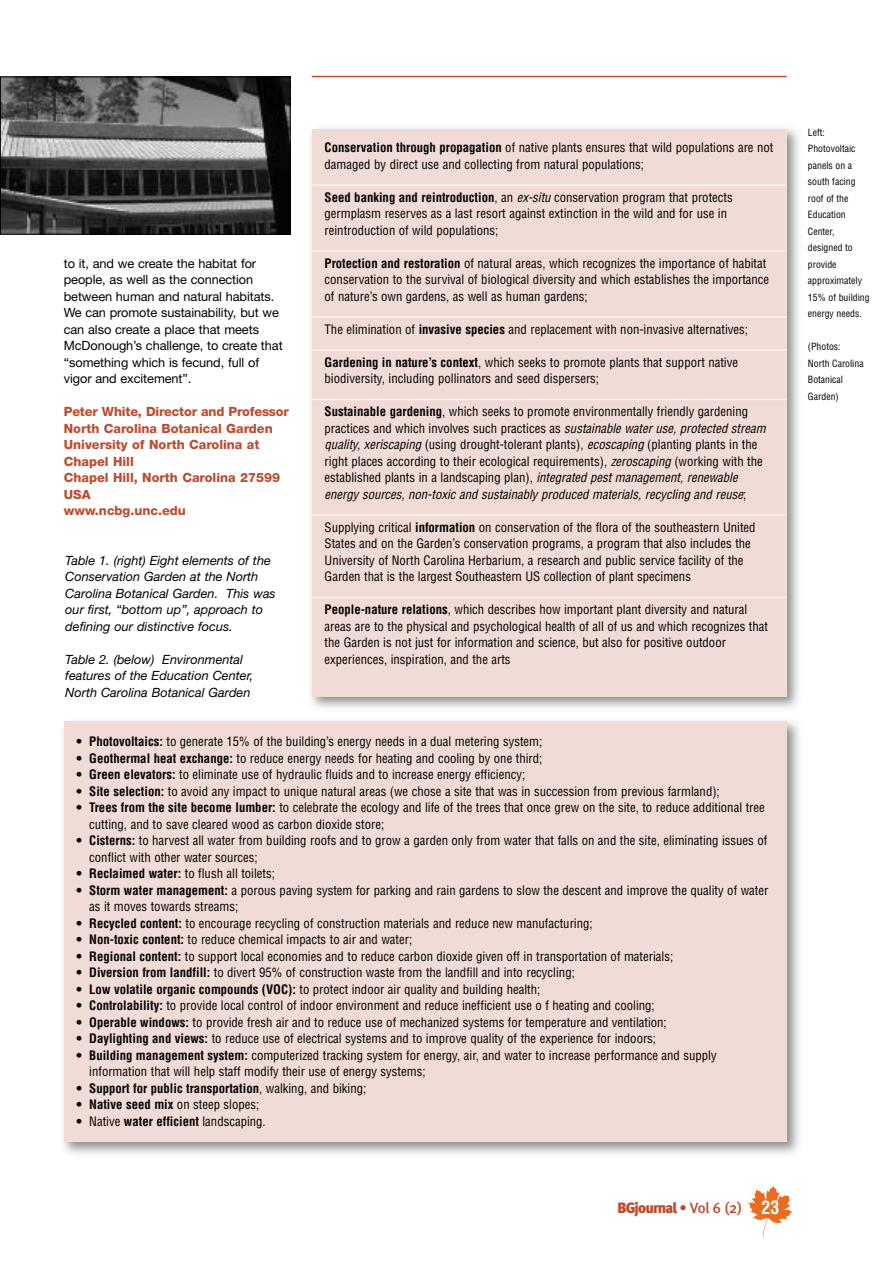
<style>
.page{position:relative;width:893px;height:1263px;background:#fff}
.page>*{position:absolute;margin:0;border:0;box-sizing:border-box;transform-origin:0 0}
.t1{font:900 15px "Meta Plus";letter-spacing:-.055em;color:#ba4d30}
.t2{font:condensed 12.75px/16.5px "Helvetica";color:#000}
.t3{font:italic 12.75px/16.5px "Helvetica Neue";color:#000}
.t4{font:12.75px/16.5px "Helvetica Neue";letter-spacing:-.005em;color:#000}
.t5{font:800 12.75px/16.5px "Helvetica Neue";color:#ba4d30}
.t6{font:700 condensed 12.75px "Helvetica";color:#000}
.t7{font:condensed 9.75px/16.5px "Helvetica";color:#000}
.s1{font-weight:700}
.s2{font-style:italic}
.s3{font-weight:400}
.s4{font-weight:500}
.s5{font-family:"Helvetica";font-weight:700;font-stretch:condensed;font-size:18px;color:#fff}
</style>
<div class="page">
<svg style="left:747px;top:1185px;width:46px;height:52px"></svg>
<hr style="left:312px;top:76px;width:475px;height:1px;background:#ba4d30">
<img style="left:63px;top:721px;width:736px;height:433px">
<div style="left:64px;top:722px;width:723px;height:420px;background:#f1dbd6"></div>
<img style="left:311px;top:128px;width:488px;height:580px">
<div style="left:312px;top:129px;width:475px;height:568px;background:#f1dbd6"></div>
<hr style="left:312px;top:185px;width:475px;height:1px;background:#fff">
<hr style="left:312px;top:251px;width:475px;height:1px;background:#fff">
<hr style="left:312px;top:317px;width:475px;height:1px;background:#fff">
<hr style="left:312px;top:350px;width:475px;height:1px;background:#fff">
<hr style="left:312px;top:399px;width:475px;height:1px;background:#fff">
<hr style="left:312px;top:515px;width:475px;height:1px;background:#fff">
<hr style="left:312px;top:597px;width:475px;height:1px;background:#fff">
<img style="left:2px;top:79px;width:287px;height:154px">
<div style="left:0;top:77px;width:291px;height:158px;border:1px solid #000"></div>
<p class="t4" style="left:64px;top:256px;width:220px">to it, and we create the habitat for people, as well as the connection between human and natural habitats.<br>We can promote sustainability, but we can also create a place that meets McDonough’s challenge, to create that “something which is fecund, full of vigor and excitement”.</p>
<p class="t5" style="left:64px;top:404px;width:227px">Peter White, Director and Professor<br>North Carolina Botanical Garden<br>University of North Carolina at<br>Chapel Hill<br>Chapel Hill, North Carolina 27599<br>USA<br>www.ncbg.unc.edu</p>
<p class="t3" style="left:65px;top:553px;width:212px">Table 1. (right) Eight elements of the Conservation Garden at the North Carolina Botanical Garden. This was our first, “bottom up”, approach to defining our distinctive focus.</p>
<p class="t3" style="left:65px;top:652px;width:190px">Table 2. (below) Environmental features of the Education Center,<br>North Carolina Botanical Garden</p>
<p class="t2" style="left:325px;top:139px;width:450px"><span class="s1">Conservation through propagation</span> of native plants ensures that wild populations are not damaged by direct use and collecting from natural populations;</p>
<p class="t2" style="left:325px;top:189px;width:410px"><span class="s1">Seed banking and reintroduction</span>, an <span class="s2">ex-situ</span> conservation program that protects germplasm reserves as a last resort against extinction in the wild and for use in reintroduction of wild populations;</p>
<p class="t2" style="left:325px;top:255px;width:446px"><span class="s1">Protection and restoration</span> of natural areas, which recognizes the importance of habitat conservation to the survival of biological diversity and which establishes the importance of nature’s own gardens, as well as human gardens;</p>
<p class="t2" style="left:325px;top:321px;width:425px">The elimination of <span class="s1">invasive species</span> and replacement with non-invasive alternatives;</p>
<p class="t2" style="left:325px;top:354px;width:415px"><span class="s1">Gardening in nature’s context</span>, which seeks to promote plants that support native biodiversity, including pollinators and seed dispersers;</p>
<p class="t2" style="left:325px;top:403px;width:442px"><span class="s1">Sustainable gardening</span>, which seeks to promote environmentally friendly gardening practices and which involves such practices as <span class="s2">sustainable water use, protected stream quality, xeriscaping</span> (using drought-tolerant plants), <span class="s2">ecoscaping</span> (planting plants in the right places according to their ecological requirements), <span class="s2">zeroscaping</span> (working with the established plants in a landscaping plan), <span class="s2">integrated pest management, renewable energy sources, non-toxic and sustainably produced materials, recycling and reuse</span>;</p>
<p class="t2" style="left:325px;top:519px;width:433px">Supplying critical <span class="s1">information</span> on conservation of the flora of the southeastern United States and on the Garden’s conservation programs, a program that also includes the University of North Carolina Herbarium, a research and public service facility of the Garden that is the largest Southeastern US collection of plant specimens</p>
<p class="t2" style="left:325px;top:601px;width:445px"><span class="s1">People-nature relations</span>, which describes how important plant diversity and natural areas are to the physical and psychological health of all of us and which recognizes that the Garden is not just for information and science, but also for positive outdoor experiences, inspiration, and the arts</p>
<p class="t2" style="left:77px;top:733px;width:467px"><span class="s1">• Photovoltaics:</span> to generate 15% of the building’s energy needs in a dual metering system;</p>
<p class="t2" style="left:77px;top:750px;width:467px"><span class="s1">• Geothermal heat exchange:</span> to reduce energy needs for heating and cooling by one third;</p>
<p class="t2" style="left:77px;top:766px;width:450px"><span class="s1">• Green elevators:</span> to eliminate use of hydraulic fluids and to increase energy efficiency;</p>
<p class="t2" style="left:77px;top:783px;width:645px"><span class="s1">• Site selection:</span> to avoid any impact to unique natural areas (we chose a site that was in succession from previous farmland);</p>
<p class="t2" style="left:89px;top:799px;width:677px;text-indent:-13px"><span class="s1">• Trees from the site become lumber:</span> to celebrate the ecology and life of the trees that once grew on the site, to reduce additional tree cutting, and to save cleared wood as carbon dioxide store;</p>
<p class="t2" style="left:89px;top:832px;width:680px;text-indent:-13px"><span class="s1">• Cisterns:</span> to harvest all water from building roofs and to grow a garden only from water that falls on and the site, eliminating issues of conflict with other water sources;</p>
<p class="t2" style="left:77px;top:865px;width:200px"><span class="s1">• Reclaimed water:</span> to flush all toilets;</p>
<p class="t2" style="left:89px;top:882px;width:680px;text-indent:-13px"><span class="s1">• Storm water management:</span> a porous paving system for parking and rain gardens to slow the descent and improve the quality of water as it moves towards streams;</p>
<p class="t2" style="left:77px;top:915px;width:518px"><span class="s1">• Recycled content:</span> to encourage recycling of construction materials and reduce new manufacturing;</p>
<p class="t2" style="left:77px;top:931px;width:337px"><span class="s1">• Non-toxic content:</span> to reduce chemical impacts to air and water;</p>
<p class="t2" style="left:77px;top:948px;width:598px"><span class="s1">• Regional content:</span> to support local economies and to reduce carbon dioxide given off in transportation of materials;</p>
<p class="t2" style="left:77px;top:964px;width:500px"><span class="s1">• Diversion from landfill:</span> to divert 95% of construction waste from the landfill and into recycling;</p>
<p class="t2" style="left:77px;top:981px;width:465px"><span class="s1">• Low volatile organic compounds (VOC):</span> to protect indoor air quality and building health;</p>
<p class="t2" style="left:77px;top:997px;width:580px"><span class="s1">• Controlability:</span> to provide local control of indoor environment and reduce inefficient use o f heating and cooling;</p>
<p class="t2" style="left:77px;top:1014px;width:592px"><span class="s1">• Operable windows:</span> to provide fresh air and to reduce use of mechanized systems for temperature and ventilation;</p>
<p class="t2" style="left:77px;top:1030px;width:581px"><span class="s1">• Daylighting and views:</span> to reduce use of electrical systems and to improve quality of the experience for indoors;</p>
<p class="t2" style="left:89px;top:1047px;width:629px;text-indent:-13px"><span class="s1">• Building management system:</span> computerized tracking system for energy, air, and water to increase performance and supply information that will help staff modify their use of energy systems;</p>
<p class="t6" style="left:77px;top:1081px;width:291px">• Support for public transportation<span class="s3">, walking, and biking;</span></p>
<p class="t6" style="left:77px;top:1097px;width:184px">• Native seed mix <span class="s3">on steep slopes;</span></p>
<p class="t2" style="left:77px;top:1113px;width:191px"><span class="s1">•</span> Native <span class="s1">water efficient</span> landscaping.</p>
<p class="t1" style="left:617px;top:1198px;width:164px">BGjournal <span class="s4">• Vol 6 (2)</span> <span class="s5">23</span></p>
<p class="t7" style="left:808px;top:124px;width:63px">Left:<br>Photovoltaic panels on a south facing roof of the<br>Education<br>Center, designed to provide approximately<br>15% of building energy needs.</p>
<p class="t7" style="left:808px;top:338px;width:57px">(Photos:<br>North Carolina<br>Botanical<br>Garden)</p>
</div>
